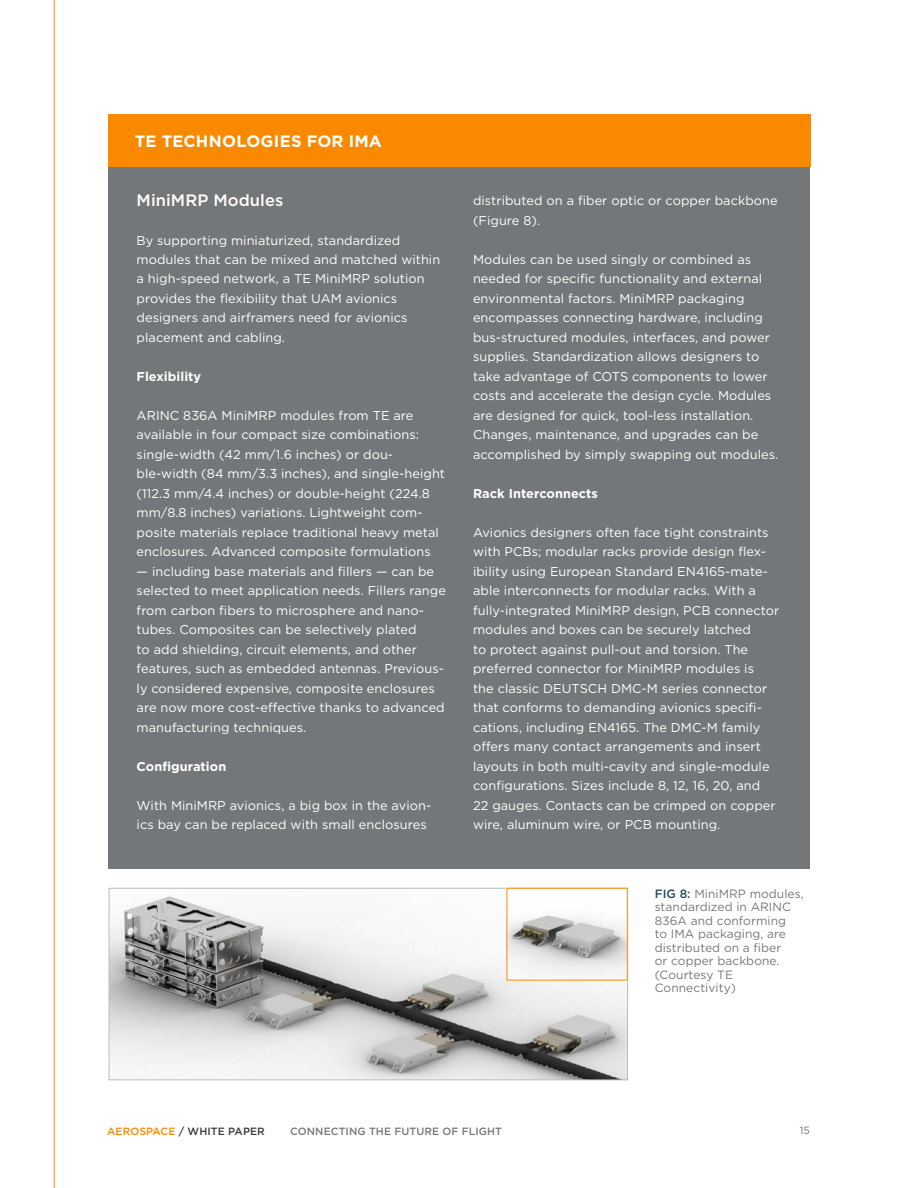
<style>
.page{position:relative;width:918px;height:1188px;background:#fff}
.page>*{position:absolute;margin:0;border:0;box-sizing:border-box;transform-origin:0 0}
.t1{font:700 16.5px "Gotham";letter-spacing:.01em;color:#fff}
.TE_Technologies_Prod{font:500 16.5px "Gotham";letter-spacing:.005em;color:#fff}
.TE_Technologies_Para{font:12.75px/19.5px "Gotham";letter-spacing:.005em;color:#fff}
.TE_Technologies_Para-2{font:700 12.75px "Gotham";letter-spacing:.005em;color:#fff}
.Figure_Text{font:12px/13.5px "Gotham";letter-spacing:.005em;color:#77777a}
.t2{font:500 10.5px "Gotham";letter-spacing:.01em;color:#77777a}
.t3{font:500 10.5px "Gotham";letter-spacing:.01em;color:#383838}
.t4{font:10.5px "Gotham";color:#747779}
.s1{font-weight:500;color:#1e4c5a}
.s2{color:#fa8900}
</style>
<div class="page">
<hr style="left:54px;top:0;width:1px;height:1188px;background:#fa8900">
<div style="left:108px;top:147px;width:702px;height:721px;background:#747779"></div>
<div style="left:108px;top:114px;width:702px;height:52px;background:#fa8900"></div>
<img style="left:111px;top:890px;width:515px;height:188px">
<div style="left:109px;top:888px;width:519px;height:192px;border:1px solid #bdbbbb"></div>
<img style="left:509px;top:890px;width:117px;height:88px">
<div style="left:507px;top:888px;width:121px;height:92px;border:1px solid #fa8900"></div>
<h3 class="t1" style="left:135px;top:130px;width:249px">TE TECHNOLOGIES FOR IMA</h3>
<p class="TE_Technologies_Prod" style="left:137px;top:189px;width:148px">MiniMRP Modules</p>
<p class="TE_Technologies_Para" style="left:137px;top:230px;width:305px">By supporting miniaturized, standardized modules that can be mixed and matched within a high-speed network, a TE MiniMRP solution provides the flexibility that UAM avionics designers and airframers need for avionics placement and cabling.</p>
<p class="TE_Technologies_Para-2" style="left:137px;top:368px;width:66px">Flexibility</p>
<p class="TE_Technologies_Para" style="left:137px;top:405px;width:310px">ARINC 836A MiniMRP modules from TE are available in four compact size combinations: single-width (42 mm/1.6 inches) or dou&shy;ble-width (84 mm/3.3 inches), and single-height (112.3 mm/4.4 inches) or double-height (224.8 mm/8.8 inches) variations. Lightweight com&shy;posite materials replace traditional heavy metal enclosures. Advanced composite formulations</p>
<p class="TE_Technologies_Para" style="left:137px;top:561px;width:311px">— including base materials and fillers — can be selected to meet application needs. Fillers range from carbon fibers to microsphere and nano&shy;tubes. Composites can be selectively plated<br>to add shielding, circuit elements, and other features, such as embedded antennas. Previous&shy;ly considered expensive, composite enclosures are now more cost-effective thanks to advanced manufacturing techniques.</p>
<p class="TE_Technologies_Para-2" style="left:137px;top:758px;width:91px">Configuration</p>
<p class="TE_Technologies_Para" style="left:137px;top:795px;width:296px">With MiniMRP avionics, a big box in the avion&shy;ics bay can be replaced with small enclosures</p>
<p class="TE_Technologies_Para" style="left:473px;top:191px;width:306px">distributed on a fiber optic or copper backbone (Figure 8).</p>
<p class="TE_Technologies_Para" style="left:473px;top:249px;width:307px">Modules can be used singly or combined as needed for specific functionality and external environmental factors. MiniMRP packaging encompasses connecting hardware, including bus-structured modules, interfaces, and power supplies. Standardization allows designers to take advantage of COTS components to lower costs and accelerate the design cycle. Modules are designed for quick, tool-less installation.<br>Changes, maintenance, and upgrades can be accomplished by simply swapping out modules.</p>
<p class="TE_Technologies_Para-2" style="left:473px;top:485px;width:127px">Rack Interconnects</p>
<p class="TE_Technologies_Para" style="left:473px;top:522px;width:308px">Avionics designers often face tight constraints with PCBs; modular racks provide design flex&shy;ibility using European Standard EN4165-mate&shy;able interconnects for modular racks. With a fully-integrated MiniMRP design, PCB connector modules and boxes can be securely latched<br>to protect against pull-out and torsion. The preferred connector for MiniMRP modules is<br>the classic DEUTSCH DMC-M series connector that conforms to demanding avionics specifi&shy;cations, including EN4165. The DMC-M family offers many contact arrangements and insert layouts in both multi-cavity and single-module configurations. Sizes include 8, 12, 16, 20, and<br>22 gauges. Contacts can be crimped on copper wire, aluminum wire, or PCB mounting.</p>
<p class="Figure_Text" style="left:655px;top:886px;width:151px"><span class="s1">FIG 8:</span> MiniMRP modules, standardized in ARINC<br>836A and conforming<br>to IMA packaging, are distributed on a fiber<br>or copper backbone. (Courtesy TE<br>Connectivity)</p>
<p class="t3" style="left:107px;top:1124px;width:159px"><span class="s2">AEROSPACE</span> / WHITE PAPER</p>
<p class="t2" style="left:290px;top:1124px;width:213px">CONNECTING THE FUTURE OF FLIGHT</p>
<p class="t4" style="left:800px;top:1124px;width:12px">15</p>
</div>
